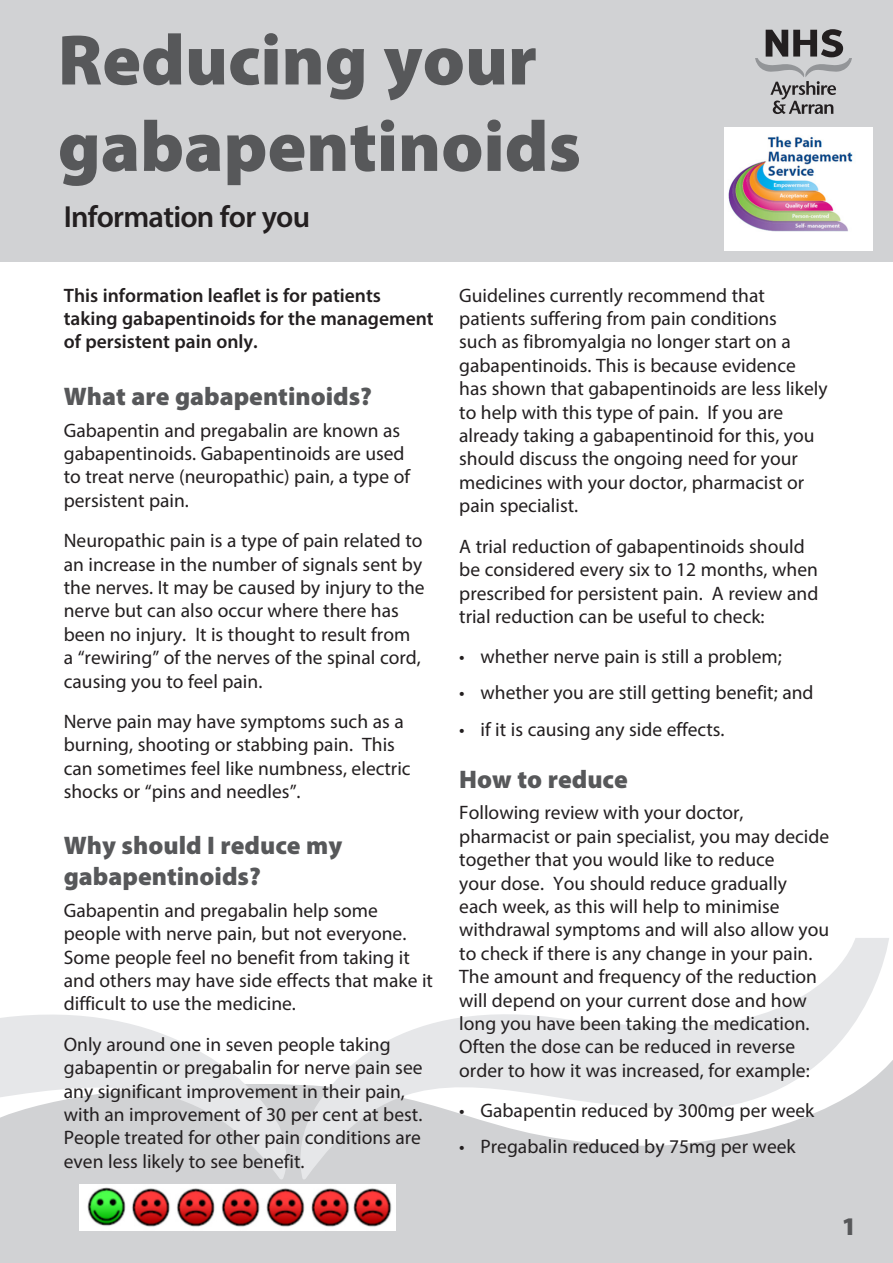
<style>
.page{position:relative;width:893px;height:1263px;background:#fff}
.page>*{position:absolute;margin:0;border:0;box-sizing:border-box;transform-origin:0 0}
.t1{font:900 72px/86.4px "Myriad Pro";color:#57585a}
.body{font:600 30.6px "Myriad Pro";letter-spacing:-.025em;color:#231f20}
.Sub-heading{font:900 25.5px/30.6px "Myriad Pro";color:#57585a}
.body-2{font:19.5px/23.4px "Myriad Pro";color:#231f20}
.body-3{font:600 19.5px/23.4px "Myriad Pro";color:#231f20}
</style>
<div class="page">
<div style="left:0;top:0;width:893px;height:261px;background:#d1d2d4"></div>
<svg style="left:755px;top:29px;width:97px;height:85px"></svg>
<div style="left:0;top:1060px;width:893px;height:203px;background:#d1d2d4"></div>
<svg style="left:0;top:1014px;width:293px;height:165px"></svg>
<svg style="left:295px;top:938px;width:594px;height:241px"></svg>
<img style="left:79px;top:1184px;width:316px;height:46px">
<img style="left:724px;top:128px;width:148px;height:123px">
<p class="t1" style="left:58px;top:14px;width:525px">Reducing your gabapentinoids</p>
<p class="body" style="left:64px;top:197px;width:248px">Information for you</p>
<p class="body-3" style="left:64px;top:283px;width:371px">This information leaflet is for patients taking gabapentinoids for the management of persistent pain only.</p>
<p class="Sub-heading" style="left:64px;top:380px;width:310px">What are gabapentinoids?</p>
<p class="body-2" style="left:64px;top:418px;width:348px">Gabapentin and pregabalin are known as gabapentinoids. Gabapentinoids are used to treat nerve (neuropathic) pain, a type of persistent pain.</p>
<p class="body-2" style="left:64px;top:529px;width:362px">Neuropathic pain is a type of pain related to an increase in the number of signals sent by the nerves. It may be caused by injury to the nerve but can also occur where there has been no injury. It is thought to result from<br>a “rewiring” of the nerves of the spinal cord, causing you to feel pain.</p>
<p class="body-2" style="left:64px;top:709px;width:348px">Nerve pain may have symptoms such as a burning, shooting or stabbing pain. This can sometimes feel like numbness, electric shocks or “pins and needles”.</p>
<p class="Sub-heading" style="left:64px;top:829px;width:280px">Why should I reduce my gabapentinoids?</p>
<p class="body-2" style="left:64px;top:898px;width:371px">Gabapentin and pregabalin help some people with nerve pain, but not everyone.<br>Some people feel no benefit from taking it and others may have side effects that make it difficult to use the medicine.</p>
<p class="body-2" style="left:64px;top:1032px;width:360px">Only around one in seven people taking gabapentin or pregabalin for nerve pain see any significant improvement in their pain, with an improvement of 30 per cent at best.<br>People treated for other pain conditions are even less likely to see benefit.</p>
<p class="body-2" style="left:459px;top:283px;width:370px">Guidelines currently recommend that patients suffering from pain conditions<br>such as fibromyalgia no longer start on a gabapentinoids. This is because evidence has shown that gabapentinoids are less likely to help with this type of pain. If you are already taking a gabapentinoid for this, you should discuss the ongoing need for your medicines with your doctor, pharmacist or pain specialist.</p>
<p class="body-2" style="left:459px;top:534px;width:361px">A trial reduction of gabapentinoids should be considered every six to 12 months, when prescribed for persistent pain. A review and trial reduction can be useful to check:</p>
<p class="body-2" style="left:459px;top:645px;width:324px">• whether nerve pain is still a problem;</p>
<p class="body-2" style="left:459px;top:681px;width:356px">• whether you are still getting benefit; and</p>
<p class="body-2" style="left:459px;top:717px;width:267px">• if it is causing any side effects.</p>
<p class="Sub-heading" style="left:459px;top:763px;width:170px">How to reduce</p>
<p class="body-2" style="left:459px;top:801px;width:371px">Following review with your doctor, pharmacist or pain specialist, you may decide together that you would like to reduce<br>your dose. You should reduce gradually each week, as this will help to minimise withdrawal symptoms and will also allow you to check if there is any change in your pain.<br>The amount and frequency of the reduction will depend on your current dose and how long you have been taking the medication.<br>Often the dose can be reduced in reverse order to how it was increased, for example:</p>
<p class="body-2" style="left:459px;top:1099px;width:357px">• Gabapentin reduced by 300mg per week</p>
<p class="body-2" style="left:459px;top:1135px;width:338px">• Pregabalin reduced by 75mg per week</p>
<p class="Sub-heading" style="left:842px;top:1210px;width:16px">1</p>
</div>
